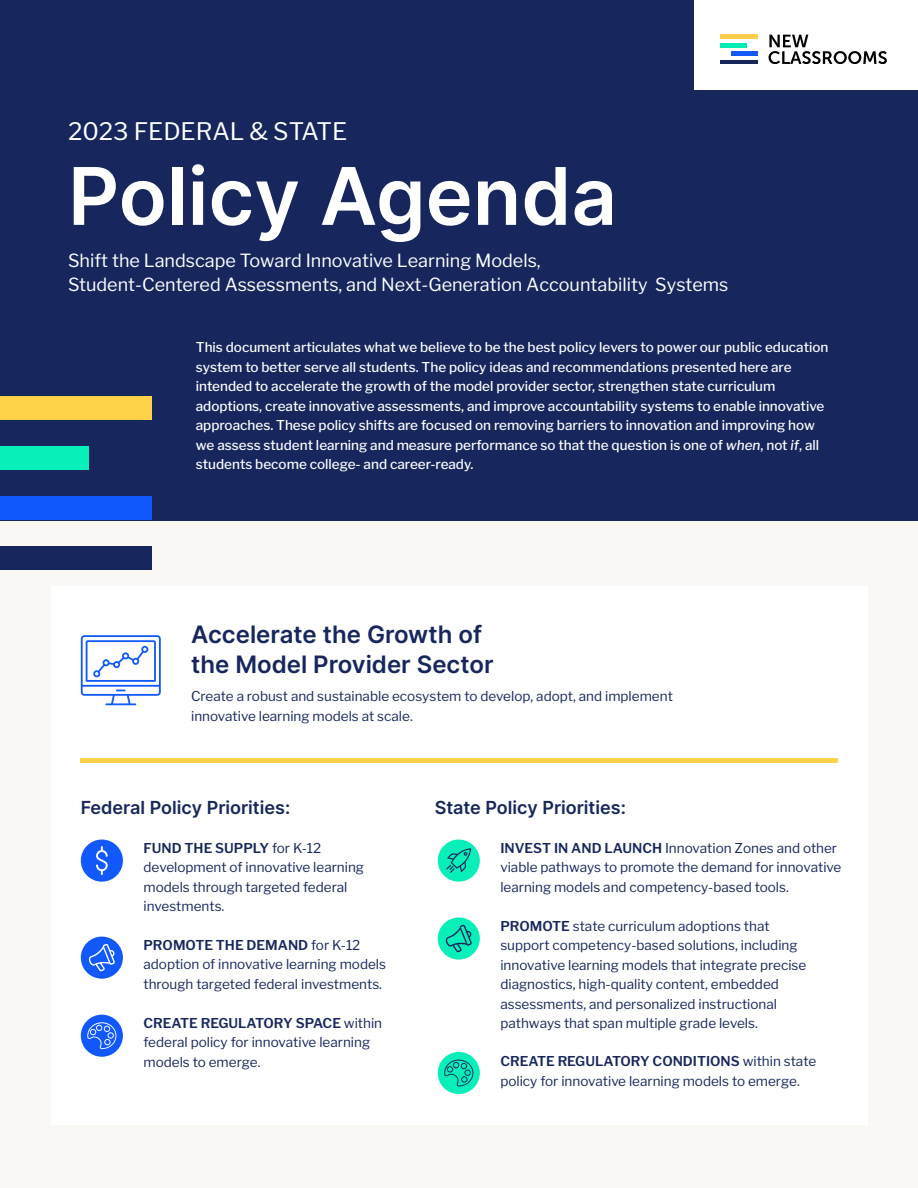
<style>
.page{position:relative;width:918px;height:1188px;background:#fff}
.page>*{position:absolute;margin:0;border:0;box-sizing:border-box;transform-origin:0 0}
.t1{font:600 79.5px "Inter";color:#fff}
.t2{font:600 24px/30px "Inter";color:#17275d}
.t3{font:24px "Libre Franklin";color:#fff}
.t4{font:18px/24px "Libre Franklin";color:#fff}
.t5{font:600 18px "Inter";color:#17275d}
.t6{font:13.5px/19.5px "Libre Franklin";color:#17275d}
.t7{font:500 13.5px/19.5px "Libre Franklin";color:#fff}
.s1{font-style:italic}
.s2{font-weight:600}
</style>
<div class="page">
<div style="left:0;top:514px;width:918px;height:674px;background:#f9f8f5"></div>
<div style="left:51px;top:587px;width:816px;height:538px;background:#fff"></div>
<hr style="left:80px;top:758px;width:758px;height:4px;background:#ffd349">
<div style="left:0;top:0;width:918px;height:520px;background:#17275d"></div>
<div style="left:81px;top:840px;width:42px;height:42px;background:#1259fb;border-radius:50%"></div>
<svg style="left:96px;top:846px;width:12px;height:29px"></svg>
<div style="left:81px;top:937px;width:42px;height:42px;background:#1259fb;border-radius:50%"></div>
<svg style="left:89px;top:944px;width:26px;height:27px"></svg>
<div style="left:438px;top:917px;width:42px;height:43px;background:#07f0b9;border-radius:50%"></div>
<svg style="left:446px;top:925px;width:26px;height:27px"></svg>
<div style="left:438px;top:840px;width:42px;height:42px;background:#07f0b9;border-radius:50%"></div>
<svg style="left:446px;top:848px;width:25px;height:25px"></svg>
<div style="left:0;top:397px;width:152px;height:23px;background:#ffd349"></div>
<div style="left:0;top:447px;width:88px;height:23px;background:#07f0b9"></div>
<div style="left:0;top:497px;width:152px;height:23px;background:#1259fb"></div>
<div style="left:0;top:546px;width:152px;height:24px;background:#17275d"></div>
<svg style="left:81px;top:635px;width:80px;height:70px"></svg>
<div style="left:695px;top:0;width:223px;height:90px;background:#fff"></div>
<hr style="left:720px;top:35px;width:37px;height:4px;background:#face4a">
<hr style="left:720px;top:43px;width:27px;height:4px;background:#00ecb4">
<hr style="left:731px;top:52px;width:26px;height:4px;background:#1359f6">
<hr style="left:720px;top:60px;width:37px;height:4px;background:#17275d">
<svg style="left:769px;top:35px;width:118px;height:29px"></svg>
<div style="left:438px;top:1052px;width:42px;height:42px;background:#07f0b9;border-radius:50%"></div>
<svg style="left:444px;top:1060px;width:29px;height:26px"></svg>
<div style="left:81px;top:1015px;width:42px;height:42px;background:#1259fb;border-radius:50%"></div>
<svg style="left:87px;top:1022px;width:29px;height:27px"></svg>
<p class="t3" style="left:68px;top:117px;width:281px">2023 FEDERAL &amp; STATE</p>
<p class="t1" style="left:68px;top:138px;width:551px">Policy Agenda</p>
<p class="t4" style="left:68px;top:249px;width:662px">Shift the Landscape Toward Innovative Learning Models,<br>Student-Centered Assessments, and Next-Generation Accountability Systems</p>
<p class="t7" style="left:196px;top:337px;width:634px">This document articulates what we believe to be the best policy levers to power our public education system to better serve all students. The policy ideas and recommendations presented here are intended to accelerate the growth of the model provider sector, strengthen state curriculum adoptions, create innovative assessments, and improve accountability systems to enable innovative approaches. These policy shifts are focused on removing barriers to innovation and improving how we assess student learning and measure performance so that the question is one of <span class="s1">when</span>, not <span class="s1">if</span>, all students become college- and career-ready.</p>
<p class="t2" style="left:191px;top:619px;width:304px">Accelerate the Growth of the Model Provider Sector</p>
<p class="t6" style="left:191px;top:686px;width:483px">Create a robust and sustainable ecosystem to develop, adopt, and implement innovative learning models at scale.</p>
<p class="t5" style="left:81px;top:794px;width:211px">Federal Policy Priorities:</p>
<p class="t6" style="left:143px;top:838px;width:222px"><span class="s2">FUND THE SUPPLY</span> for K-12 development of innovative learning models through targeted federal investments.</p>
<p class="t6" style="left:143px;top:935px;width:244px"><span class="s2">PROMOTE THE DEMAND</span> for K-12 adoption of innovative learning models through targeted federal investments.</p>
<p class="t6" style="left:143px;top:1013px;width:240px"><span class="s2">CREATE REGULATORY SPACE</span> within federal policy for innovative learning models to emerge.</p>
<p class="t5" style="left:435px;top:794px;width:193px">State Policy Priorities:</p>
<p class="t6" style="left:500px;top:838px;width:343px"><span class="s2">INVEST IN AND LAUNCH</span> Innovation Zones and other viable pathways to promote the demand for innovative learning models and competency-based tools.</p>
<p class="t6" style="left:500px;top:916px;width:307px"><span class="s2">PROMOTE</span> state curriculum adoptions that support competency-based solutions, including innovative learning models that integrate precise diagnostics, high-quality content, embedded assessments, and personalized instructional pathways that span multiple grade levels.</p>
<p class="t6" style="left:500px;top:1052px;width:317px"><span class="s2">CREATE REGULATORY CONDITIONS</span> within state policy for innovative learning models to emerge.</p>
</div>
